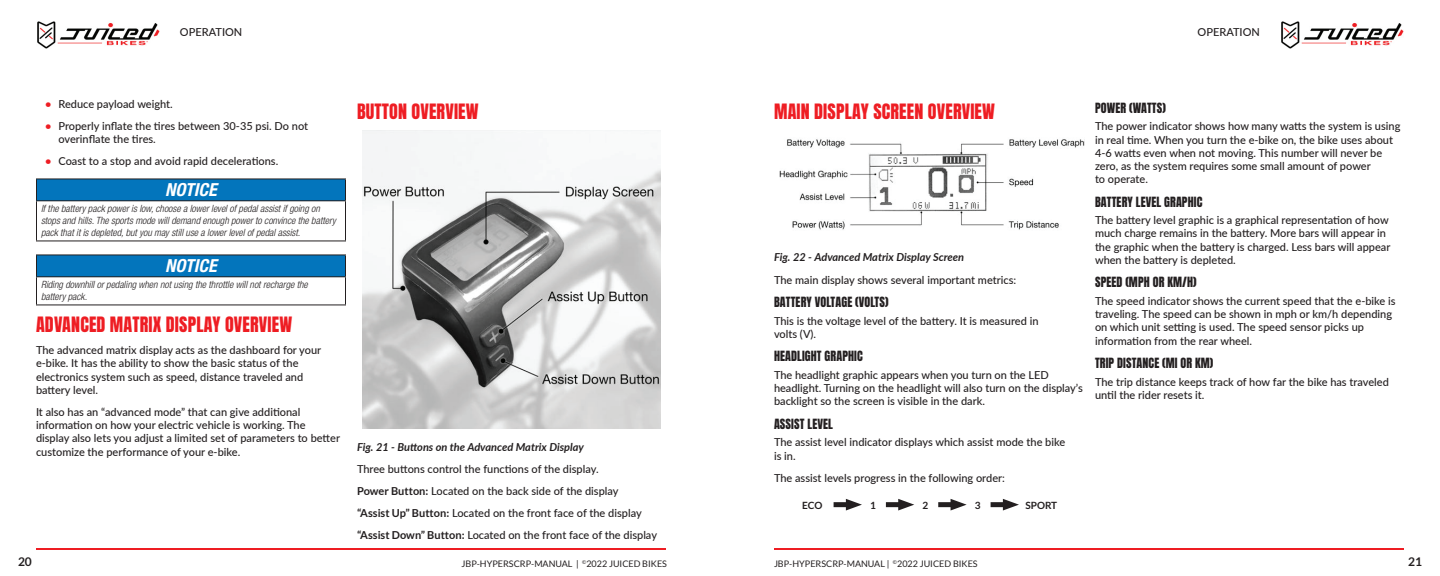
<style>
.page{position:relative;width:1440px;height:576px;background:#fff}
.page>*{position:absolute;margin:0;border:0;box-sizing:border-box;transform-origin:0 0}
.t1{font:18px "Anton";letter-spacing:.01em;color:#ee1d23}
.t2{font:italic 700 condensed 18px "Helvetica Neue LT Std";color:#fff}
.t3{font:12px "Anton";letter-spacing:.01em;color:#231f20}
.t4{font:700 12px "Lato";color:#231f20}
.t5{font:500 11px/13.2px "Lato";color:#231f20}
.t6{font:italic 700 11px "Lato";color:#231f20}
.t7{font:italic 300 condensed 10px/12px "Helvetica Neue LT Std";color:#231f20}
.t8{font:700 10px "Lato";color:#231f20}
.t9{font:9px "Lato";color:#231f20}
.s1{font-weight:700;color:#ee1d23}
.s2{font-weight:700}
</style>
<div class="page">
<img style="left:37px;top:21px;width:123px;height:28px">
<img style="left:1281px;top:21px;width:123px;height:28px">
<hr style="left:36px;top:548px;width:630px;height:2px;background:#ee1d23">
<hr style="left:774px;top:548px;width:630px;height:2px;background:#ee1d23">
<div style="left:36px;top:179px;width:310px;height:22px;background:#0375bc"></div>
<hr style="left:36px;top:178px;width:310px;height:1px;background:#231f20">
<svg style="left:36px;top:179px;width:1px;height:21px"></svg>
<svg style="left:345px;top:179px;width:1px;height:21px"></svg>
<hr style="left:36px;top:200px;width:310px;height:1px;background:#231f20">
<hr style="left:36px;top:201px;width:1px;height:39px;background:#231f20">
<hr style="left:345px;top:201px;width:1px;height:39px;background:#231f20">
<hr style="left:36px;top:240px;width:310px;height:1px;background:#231f20">
<div style="left:36px;top:255px;width:310px;height:22px;background:#0375bc"></div>
<hr style="left:36px;top:254px;width:310px;height:1px;background:#231f20">
<hr style="left:36px;top:276px;width:310px;height:1px;background:#231f20">
<svg style="left:36px;top:255px;width:1px;height:49px"></svg>
<svg style="left:345px;top:255px;width:1px;height:49px"></svg>
<hr style="left:36px;top:304px;width:310px;height:1px;background:#231f20">
<img style="left:363px;top:131px;width:297px;height:297px">
<img style="left:779px;top:139px;width:305px;height:91px">
<div style="left:834px;top:502px;width:18px;height:5px;background:#231f20"></div>
<svg style="left:846px;top:499px;width:16px;height:12px"></svg>
<div style="left:886px;top:502px;width:19px;height:5px;background:#231f20"></div>
<svg style="left:898px;top:499px;width:16px;height:12px"></svg>
<div style="left:938px;top:502px;width:19px;height:5px;background:#231f20"></div>
<svg style="left:951px;top:499px;width:16px;height:12px"></svg>
<div style="left:991px;top:502px;width:18px;height:5px;background:#231f20"></div>
<svg style="left:1003px;top:499px;width:16px;height:12px"></svg>
<p class="t5" style="left:180px;top:25px;width:64px">OPERATION</p>
<p class="t5" style="left:45px;top:97px;width:129px"><span class="s1">•</span> Reduce payload weight.</p>
<p class="t5" style="left:58px;top:119px;width:251px;text-indent:-13px"><span class="s1">•</span> Properly inflate the tires between 30-35 psi. Do not overinflate the tires.</p>
<p class="t5" style="left:45px;top:154px;width:235px"><span class="s1">•</span> Coast to a stop and avoid rapid decelerations.</p>
<h1 class="t2" style="left:165px;top:179px;width:53px">NOTICE</h1>
<p class="t7" style="left:41px;top:203px;width:296px">If the battery pack power is low, choose a lower level of pedal assist if going on stops and hills. The sports mode will demand enough power to convince the battery pack that it is depleted, but you may still use a lower level of pedal assist.</p>
<h1 class="t2" style="left:165px;top:255px;width:53px">NOTICE</h1>
<p class="t7" style="left:41px;top:279px;width:268px">Riding downhill or pedaling when not using the throttle will not recharge the battery pack.</p>
<h1 class="t1" style="left:36px;top:315px;width:258px">ADVANCED MATRIX DISPLAY OVERVIEW</h1>
<p class="t5" style="left:36px;top:343px;width:287px">The advanced matrix display acts as the dashboard for your e-bike. It has the ability to show the basic status of the electronics system such as speed, distance traveled and battery level.</p>
<p class="t5" style="left:36px;top:405px;width:306px">It also has an “advanced mode” that can give additional information on how your electric vehicle is working. The display also lets you adjust a limited set of parameters to better customize the performance of your e-bike.</p>
<h1 class="t1" style="left:357px;top:103px;width:123px">BUTTON OVERVIEW</h1>
<p class="t6" style="left:357px;top:438px;width:228px">Fig. 21 - Buttons on the Advanced Matrix Display</p>
<p class="t5" style="left:357px;top:457px;width:302px;line-height:22.2px">Three buttons control the functions of the display.<br><span class="s2">Power Button:</span> Located on the back side of the display<br><span class="s2">“Assist Up” Button:</span> Located on the front face of the display <span class="s2">“Assist Down” Button:</span> Located on the front face of the display</p>
<p class="t5" style="left:1198px;top:25px;width:64px">OPERATION</p>
<h1 class="t1" style="left:774px;top:103px;width:222px">MAIN DISPLAY SCREEN OVERVIEW</h1>
<p class="t6" style="left:774px;top:249px;width:192px">Fig. 22 - Advanced Matrix Display Screen</p>
<p class="t5" style="left:774px;top:272px;width:244px">The main display shows several important metrics:</p>
<p class="t3" style="left:774px;top:296px;width:116px">BATTERY VOLTAGE (VOLTS)</p>
<p class="t5" style="left:774px;top:314px;width:266px">This is the voltage level of the battery. It is measured in volts (V).</p>
<p class="t3" style="left:774px;top:350px;width:90px">HEADLIGHT GRAPHIC</p>
<p class="t5" style="left:774px;top:368px;width:310px">The headlight graphic appears when you turn on the LED headlight. Turning on the headlight will also turn on the display’s backlight so the screen is visible in the dark.</p>
<p class="t3" style="left:774px;top:418px;width:60px">ASSIST LEVEL</p>
<p class="t5" style="left:774px;top:435px;width:293px">The assist level indicator displays which assist mode the bike is in.</p>
<p class="t5" style="left:774px;top:471px;width:232px">The assist levels progress in the following order:</p>
<p class="t8" style="left:802px;top:499px;width:22px">ECO</p>
<p class="t8" style="left:870px;top:499px;width:7px">1</p>
<p class="t8" style="left:922px;top:499px;width:7px">2</p>
<p class="t8" style="left:975px;top:499px;width:7px">3</p>
<p class="t8" style="left:1025px;top:499px;width:33px">SPORT</p>
<p class="t3" style="left:1095px;top:101px;width:72px">POWER (WATTS)</p>
<p class="t5" style="left:1095px;top:119px;width:307px">The power indicator shows how many watts the system is using in real time. When you turn the e-bike on, the bike uses about 4-6 watts even when not moving. This number will never be zero, as the system requires some small amount of power<br>to operate.</p>
<p class="t3" style="left:1095px;top:195px;width:109px">BATTERY LEVEL GRAPHIC</p>
<p class="t5" style="left:1095px;top:213px;width:297px">The battery level graphic is a graphical representation of how much charge remains in the battery. More bars will appear in the graphic when the battery is charged. Less bars will appear when the battery is depleted.</p>
<p class="t3" style="left:1095px;top:276px;width:103px">SPEED (MPH OR KM/H)</p>
<p class="t5" style="left:1095px;top:294px;width:302px">The speed indicator shows the current speed that the e-bike is traveling. The speed can be shown in mph or km/h depending on which unit setting is used. The speed sensor picks up information from the rear wheel.</p>
<p class="t3" style="left:1095px;top:357px;width:120px">TRIP DISTANCE (MI OR KM)</p>
<p class="t5" style="left:1095px;top:375px;width:295px">The trip distance keeps track of how far the bike has traveled until the rider resets it.</p>
<p class="t4" style="left:18px;top:555px;width:15px">20</p>
<p class="t9" style="left:462px;top:558px;width:207px">JBP-HYPERSCRP-MANUAL | <sup>©</sup>2022 JUICED BIKES</p>
<p class="t9" style="left:774px;top:558px;width:205px">JBP-HYPERSCRP-MANUAL | <sup>©</sup>2022 JUICED BIKES</p>
<p class="t4" style="left:1408px;top:555px;width:15px">21</p>
</div>
